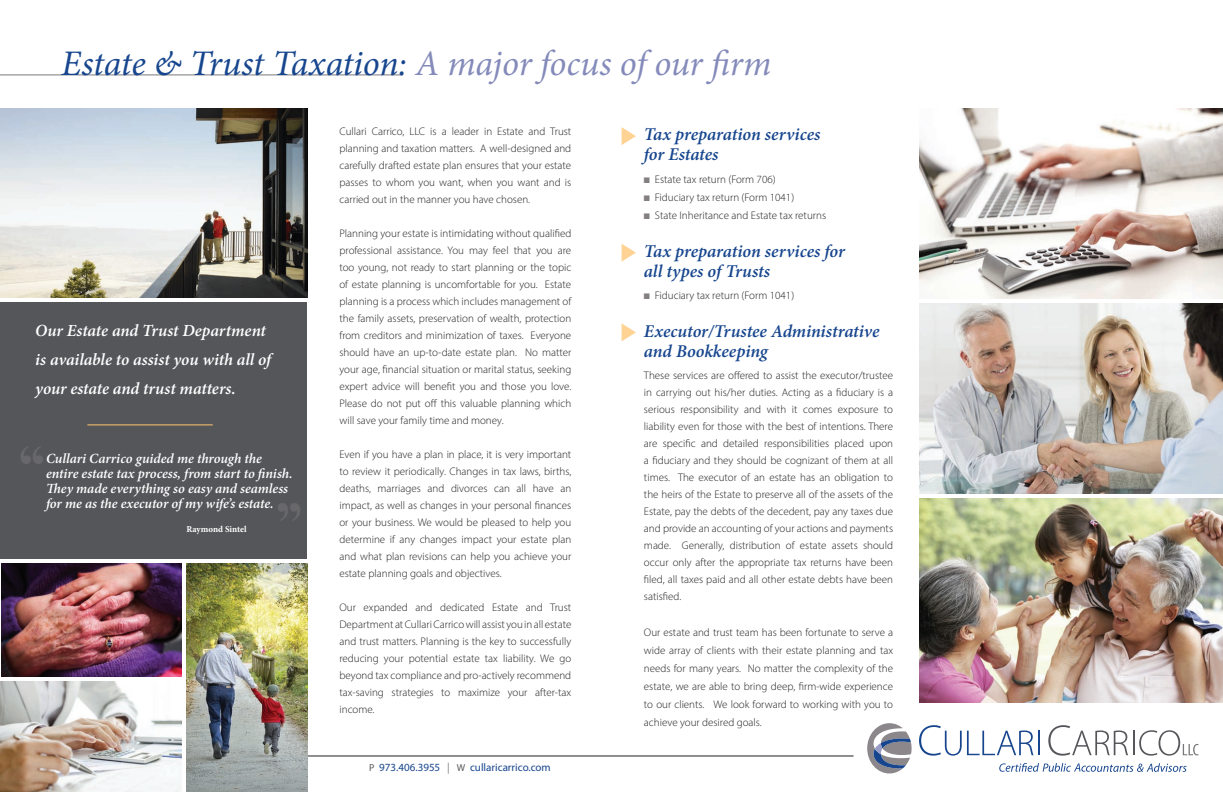
<style>
.page{position:relative;width:1223px;height:792px;background:#fff}
.page>*{position:absolute;margin:0;border:0;box-sizing:border-box;transform-origin:0 0}
.t1{font:italic 36px "Minion Pro";letter-spacing:-.01em;color:#17468e}
.t2{font:italic 600 18px/20px "Minion Pro";letter-spacing:-.005em;color:#17468e}
.t3{font:italic 600 17px/29px "Minion Pro";letter-spacing:-.005em;color:#fff}
.t4{font:italic 600 14px/15px "Minion Pro";letter-spacing:-.005em;color:#fff}
.t5{font:300 11px/17px "Myriad Pro";color:#231f20;text-align:justify}
.t6{font:11px "Myriad Pro";color:#17468e}
.t7{font:700 9px "Minion Pro";letter-spacing:-.005em;color:#fff}
.s1{color:#848bba}
.s2{font-size:10px;color:#55565a}
.s3{color:#848082}
</style>
<div class="page">
<div style="left:0;top:302px;width:307px;height:257px;background:#55565a"></div>
<svg style="left:1048px;top:725px;width:80px;height:31px"></svg>
<hr style="left:1133px;top:731px;width:2px;height:24px;background:#55565a">
<svg style="left:919px;top:725px;width:121px;height:31px"></svg>
<svg style="left:867px;top:723px;width:45px;height:50px"></svg>
<svg style="left:999px;top:763px;width:188px;height:9px"></svg>
<svg style="left:1139px;top:730px;width:60px;height:26px"></svg>
<hr style="left:0;top:75px;width:403px;height:1px;background:#7b797d">
<hr style="left:307px;top:756px;width:547px;height:1px;background:#231f20">
<img style="left:0;top:108px;width:307px;height:189px">
<img style="left:919px;top:303px;width:304px;height:191px">
<img style="left:919px;top:499px;width:304px;height:203px">
<img style="left:1px;top:564px;width:181px;height:112px">
<img style="left:0;top:681px;width:182px;height:111px">
<img style="left:187px;top:564px;width:120px;height:228px">
<img style="left:919px;top:108px;width:304px;height:190px">
<svg style="left:622px;top:127px;width:14px;height:18px"></svg>
<svg style="left:622px;top:244px;width:14px;height:18px"></svg>
<svg style="left:622px;top:323px;width:14px;height:18px"></svg>
<hr style="left:87px;top:425px;width:126px;height:1px;background:#fec46c">
<h1 class="t1" style="left:61px;top:39px;width:712px">Estate &amp; Trust Taxation: <span class="s1">A major focus of our firm</span></h1>
<h3 class="t3" style="left:35px;top:316px;width:237px">Our Estate and Trust Department is available to assist you with all of your estate and trust matters.</h3>
<p class="t4" style="left:46px;top:451px;width:248px">Cullari Carrico guided me through the entire estate tax process, from start to finish.<br>They made everything so easy and seamless for me as the executor of my wife’s estate.</p>
<p class="t7" style="left:187px;top:523px;width:62px">Raymond Sintel</p>
<p class="t5" style="left:339px;top:123px;width:233px">Cullari Carrico, LLC is a leader in Estate and Trust planning and taxation matters. A well-designed and carefully drafted estate plan ensures that your estate passes to whom you want, when you want and is carried out in the manner you have chosen.</p>
<p class="t5" style="left:339px;top:225px;width:233px">Planning your estate is intimidating without qualified professional assistance. You may feel that you are too young, not ready to start planning or the topic of estate planning is uncomfortable for you. Estate planning is a process which includes management of the family assets, preservation of wealth, protection from creditors and minimization of taxes. Everyone should have an up-to-date estate plan. No matter your age, financial situation or marital status, seeking expert advice will benefit you and those you love.<br>Please do not put off this valuable planning which will save your family time and money.</p>
<p class="t5" style="left:339px;top:446px;width:233px">Even if you have a plan in place, it is very important to review it periodically. Changes in tax laws, births, deaths, marriages and divorces can all have an impact, as well as changes in your personal finances or your business. We would be pleased to help you determine if any changes impact your estate plan and what plan revisions can help you achieve your estate planning goals and objectives.</p>
<p class="t5" style="left:339px;top:599px;width:233px">Our expanded and dedicated Estate and Trust Department at Cullari Carrico will assist you in all estate and trust matters. Planning is the key to successfully reducing your potential estate tax liability. We go beyond tax compliance and pro-actively recommend tax-saving strategies to maximize your after-tax income.</p>
<p class="t6" style="left:369px;top:761px;width:183px"><span class="s2">P</span> 973.406.3955 <span class="s3">|</span> <span class="s2">W</span> cullaricarrico.com</p>
<h2 class="t2" style="left:644px;top:124px;width:178px">Tax preparation services for Estates</h2>
<p class="t5" style="left:644px;top:170px;width:133px"><span class="s3">■</span> Estate tax return (Form 706)</p>
<p class="t5" style="left:644px;top:188px;width:152px"><span class="s3">■</span> Fiduciary tax return (Form 1041)</p>
<p class="t5" style="left:644px;top:206px;width:184px"><span class="s3">■</span> State Inheritance and Estate tax returns</p>
<h2 class="t2" style="left:644px;top:241px;width:202px">Tax preparation services for all types of Trusts</h2>
<p class="t5" style="left:644px;top:287px;width:152px"><span class="s3">■</span> Fiduciary tax return (Form 1041)</p>
<h2 class="t2" style="left:644px;top:321px;width:237px">Executor/Trustee Administrative and Bookkeeping</h2>
<p class="t5" style="left:644px;top:366px;width:251px">These services are offered to assist the executor/trustee in carrying out his/her duties. Acting as a fiduciary is a serious responsibility and with it comes exposure to liability even for those with the best of intentions. There are specific and detailed responsibilities placed upon a fiduciary and they should be cognizant of them at all times. The executor of an estate has an obligation to the heirs of the Estate to preserve all of the assets of the Estate, pay the debts of the decedent, pay any taxes due and provide an accounting of your actions and payments made. Generally, distribution of estate assets should occur only after the appropriate tax returns have been filed, all taxes paid and all other estate debts have been satisfied.</p>
<p class="t5" style="left:644px;top:623px;width:251px;line-height:18px">Our estate and trust team has been fortunate to serve a wide array of clients with their estate planning and tax needs for many years. No matter the complexity of the estate, we are able to bring deep, firm-wide experience to our clients. We look forward to working with you to achieve your desired goals.</p>
</div>
